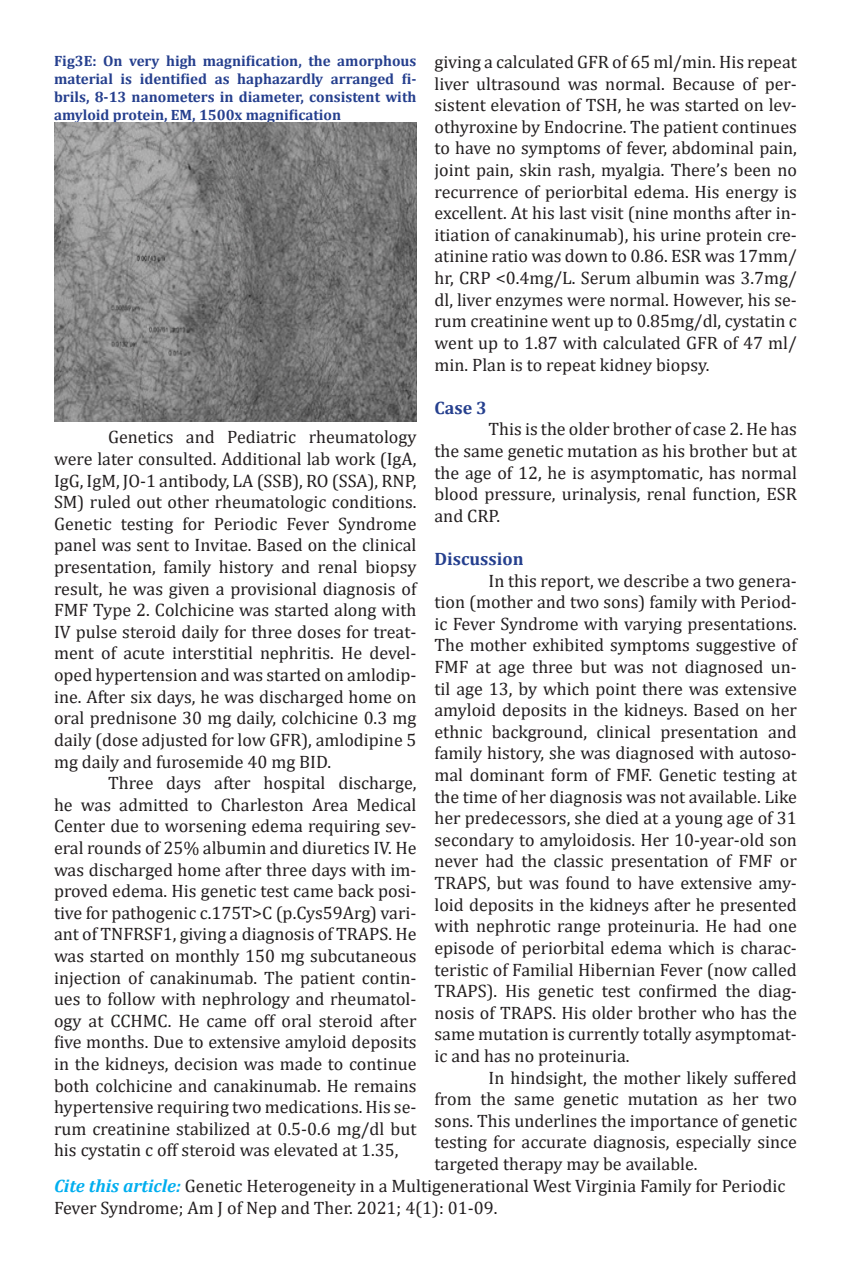
<style>
.page{position:relative;width:851px;height:1276px;background:#fff}
.page>*{position:absolute;margin:0;border:0;box-sizing:border-box;transform-origin:0 0}
.t1{font:18px/21.6px "Cambria";color:#231f20;text-align:justify}
.t2{font:700 18px "Cambria";color:#253f8e}
.t3{font:700 15px/18px "Cambria";color:#253f8e;text-align:justify}
.s1{font-weight:700;font-style:italic;color:#00aeef}
</style>
<div class="page">
<img style="left:54px;top:123px;width:362px;height:299px">
<p class="t3" style="left:54px;top:51px;width:364px">Fig3E: On very high magnification, the amorphous material is identified as haphazardly arranged fi&shy;brils, 8-13 nanometers in diameter, consistent with amyloid protein, EM, 1500x magnification</p>
<p class="t1" style="left:54px;top:426px;width:364px;text-indent:54px">Genetics and Pediatric rheumatology were later consulted. Additional lab work (IgA, IgG, IgM, JO-1 antibody, LA (SSB), RO (SSA), RNP, SM) ruled out other rheumatologic conditions.<br>Genetic testing for Periodic Fever Syndrome panel was sent to Invitae. Based on the clinical presentation, family history and renal biopsy result, he was given a provisional diagnosis of FMF Type 2. Colchicine was started along with IV pulse steroid daily for three doses for treat&shy;ment of acute interstitial nephritis. He devel&shy;oped hypertension and was started on amlodip&shy;ine. After six days, he was discharged home on oral prednisone 30 mg daily, colchicine 0.3 mg daily (dose adjusted for low GFR), amlodipine 5 mg daily and furosemide 40 mg BID.</p>
<p class="t1" style="left:54px;top:772px;width:364px;text-indent:54px">Three days after hospital discharge, he was admitted to Charleston Area Medical Center due to worsening edema requiring sev&shy;eral rounds of 25% albumin and diuretics IV. He was discharged home after three days with im&shy;proved edema. His genetic test came back posi&shy;tive for pathogenic c.175T&gt;C (p.Cys59Arg) vari&shy;ant of TNFRSF1, giving a diagnosis of TRAPS. He was started on monthly 150 mg subcutaneous injection of canakinumab. The patient contin&shy;ues to follow with nephrology and rheumatol&shy;ogy at CCHMC. He came off oral steroid after five months. Due to extensive amyloid deposits in the kidneys, decision was made to continue both colchicine and canakinumab. He remains hypertensive requiring two medications. His se&shy;rum creatinine stabilized at 0.5-0.6 mg/dl but his cystatin c off steroid was elevated at 1.35,</p>
<p class="t1" style="left:434px;top:51px;width:364px">giving a calculated GFR of 65 ml/min. His repeat liver ultrasound was normal. Because of per&shy;sistent elevation of TSH, he was started on lev&shy;othyroxine by Endocrine. The patient continues to have no symptoms of fever, abdominal pain, joint pain, skin rash, myalgia. There’s been no recurrence of periorbital edema. His energy is excellent. At his last visit (nine months after in&shy;itiation of canakinumab), his urine protein cre&shy;atinine ratio was down to 0.86. ESR was 17mm/ hr, CRP &lt;0.4mg/L. Serum albumin was 3.7mg/ dl, liver enzymes were normal. However, his se&shy;rum creatinine went up to 0.85mg/dl, cystatin c went up to 1.87 with calculated GFR of 47 ml/ min. Plan is to repeat kidney biopsy.</p>
<p class="t2" style="left:434px;top:395px;width:54px">Case 3</p>
<p class="t1" style="left:434px;top:418px;width:364px;text-indent:54px">This is the older brother of case 2. He has the same genetic mutation as his brother but at the age of 12, he is asymptomatic, has normal blood pressure, urinalysis, renal function, ESR and CRP.</p>
<p class="t2" style="left:434px;top:546px;width:91px">Discussion</p>
<p class="t1" style="left:434px;top:569px;width:364px;text-indent:54px">In this report, we describe a two genera&shy;tion (mother and two sons) family with Period&shy;ic Fever Syndrome with varying presentations.<br>The mother exhibited symptoms suggestive of FMF at age three but was not diagnosed un&shy;til age 13, by which point there was extensive amyloid deposits in the kidneys. Based on her ethnic background, clinical presentation and family history, she was diagnosed with autoso&shy;mal dominant form of FMF. Genetic testing at the time of her diagnosis was not available. Like her predecessors, she died at a young age of 31 secondary to amyloidosis. Her 10-year-old son never had the classic presentation of FMF or TRAPS, but was found to have extensive amy&shy;loid deposits in the kidneys after he presented with nephrotic range proteinuria. He had one episode of periorbital edema which is charac&shy;teristic of Familial Hibernian Fever (now called TRAPS). His genetic test confirmed the diag&shy;nosis of TRAPS. His older brother who has the same mutation is currently totally asymptomat&shy;ic and has no proteinuria.</p>
<p class="t1" style="left:434px;top:1066px;width:364px;text-indent:54px">In hindsight, the mother likely suffered from the same genetic mutation as her two sons. This underlines the importance of genetic testing for accurate diagnosis, especially since targeted therapy may be available.</p>
<p class="t1" style="left:54px;top:1175px;width:732px"><span class="s1">Cite this article:</span> Genetic Heterogeneity in a Multigenerational West Virginia Family for Periodic<br>Fever Syndrome; Am J of Nep and Ther. 2021; 4(1): 01-09.</p>
</div>
